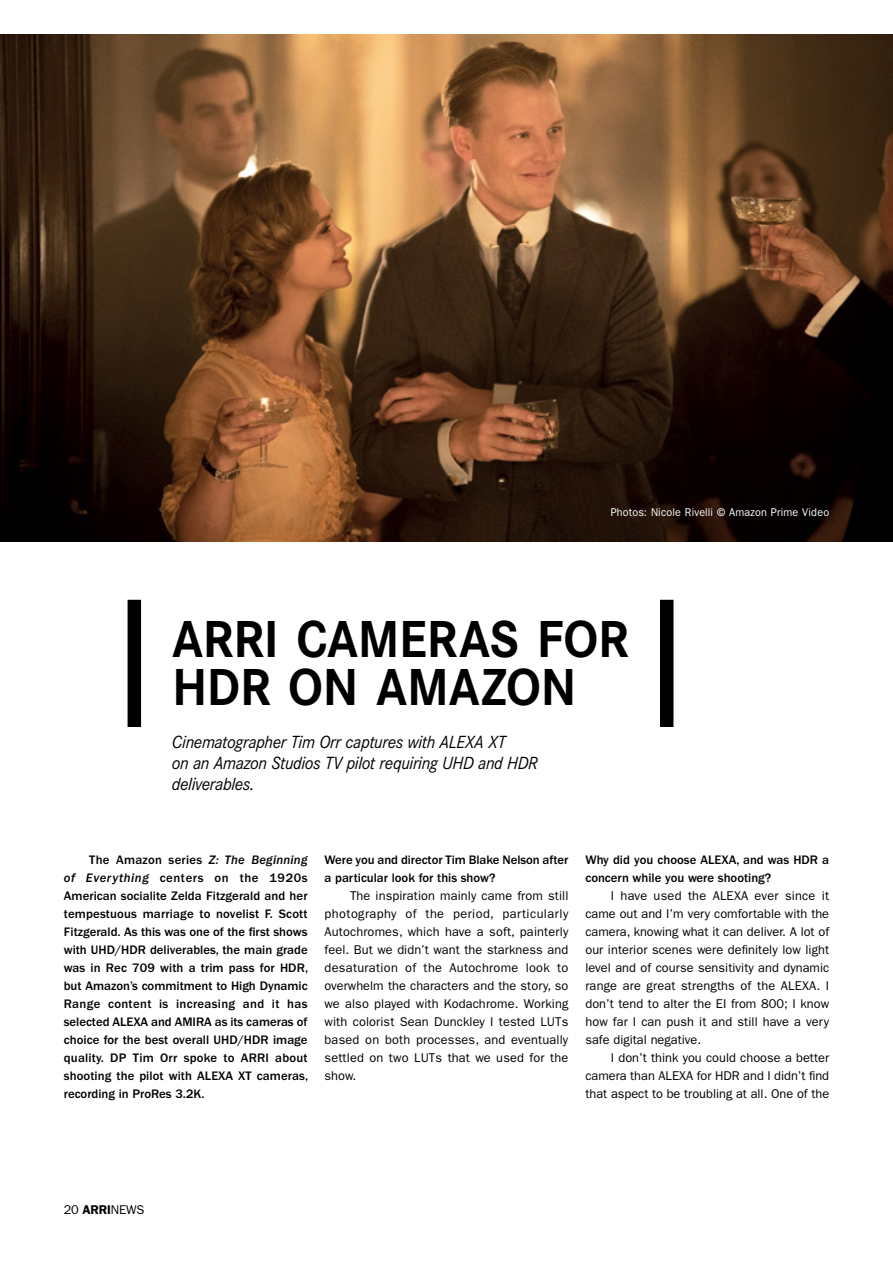
<style>
.page{position:relative;width:893px;height:1263px;background:#fff}
.page>*{position:absolute;margin:0;border:0;box-sizing:border-box;transform-origin:0 0}
.CO_Head_2{font:700 51px/48px "Corporate S";letter-spacing:-.005em;color:#000;scale:.96 1}
.CO_Vorspann_2{font:italic 17.25px/21px "Corporate S";letter-spacing:-.02em;color:#000;scale:.96 1}
.FG_Body_8_5_12{font:12.75px/18px "Franklin Gothic LT";color:#000;text-align:justify}
.FG_Body_8_5_12-2{font:500 12.75px/18px "Franklin Gothic LT";color:#000}
.CO_Vorspann_1{font:11.25px "Franklin Gothic LT";letter-spacing:.015em;color:#fff;scale:.96 1}
.s1{font-style:italic}
.s2{font-weight:600}
</style>
<div class="page">
<img style="left:0;top:34px;width:893px;height:507px">
<div style="left:128px;top:600px;width:13px;height:127px;background:#000"></div>
<div style="left:660px;top:600px;width:13px;height:127px;background:#000"></div>
<p class="CO_Vorspann_1" style="left:611px;top:506px;width:229px">Photos: Nicole Rivelli © Amazon Prime Video</p>
<p class="CO_Head_2" style="left:172px;top:616px;width:477px">ARRI CAMERAS FOR<br>HDR ON AMAZON</p>
<p class="CO_Vorspann_2" style="left:172px;top:731px;width:383px">Cinematographer Tim Orr captures with ALEXA XT<br>on an Amazon Studios TV pilot requiring UHD and HDR deliverables.</p>
<p class="FG_Body_8_5_12-2" style="left:64px;top:851px;width:246px;text-align:justify;text-indent:26px">The Amazon series <span class="s1">Z: The Beginning of Everything</span> centers on the 1920s American socialite Zelda Fitzgerald and her tempestuous marriage to novelist F. Scott Fitzgerald. As this was one of the first shows with UHD/HDR deliverables, the main grade was in Rec 709 with a trim pass for HDR, but Amazon’s commitment to High Dynamic Range content is increasing and it has selected ALEXA and AMIRA as its cameras of choice for the best overall UHD/HDR image quality. DP Tim Orr spoke to ARRI about shooting the pilot with ALEXA XT cameras, recording in ProRes 3.2K.</p>
<p class="FG_Body_8_5_12-2" style="left:325px;top:851px;width:245px">Were you and director Tim Blake Nelson after a particular look for this show?</p>
<p class="FG_Body_8_5_12" style="left:325px;top:887px;width:245px;text-indent:26px">The inspiration mainly came from still photography of the period, particularly Autochromes, which have a soft, painterly feel. But we didn’t want the starkness and desaturation of the Autochrome look to overwhelm the characters and the story, so we also played with Kodachrome. Working with colorist Sean Dunckley I tested LUTs based on both processes, and eventually settled on two LUTs that we used for the show.</p>
<p class="FG_Body_8_5_12-2" style="left:585px;top:851px;width:245px">Why did you choose ALEXA, and was HDR a concern while you were shooting?</p>
<p class="FG_Body_8_5_12" style="left:585px;top:887px;width:245px;text-indent:26px">I have used the ALEXA ever since it came out and I’m very comfortable with the camera, knowing what it can deliver. A lot of our interior scenes were definitely low light level and of course sensitivity and dynamic range are great strengths of the ALEXA. I don’t tend to alter the EI from 800; I know how far I can push it and still have a very safe digital negative.</p>
<p class="FG_Body_8_5_12" style="left:585px;top:1049px;width:245px;text-indent:26px">I don’t think you could choose a better camera than ALEXA for HDR and I didn’t find that aspect to be troubling at all. One of the</p>
<p class="FG_Body_8_5_12" style="left:64px;top:1201px;width:82px">20 <span class="s2">ARRI</span>NEWS</p>
</div>
